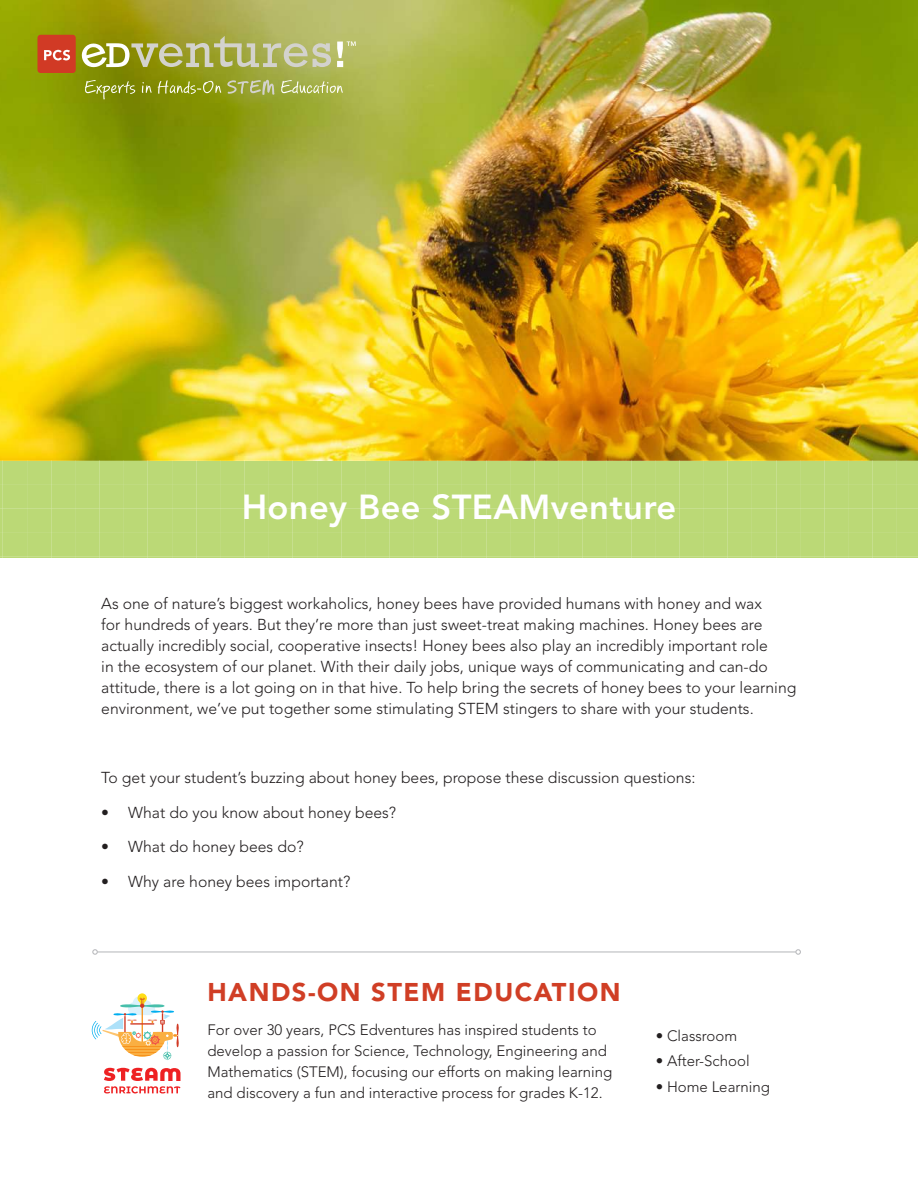
<style>
.page{position:relative;width:918px;height:1188px;background:#fff}
.page>*{position:absolute;margin:0;border:0;box-sizing:border-box;transform-origin:0 0}
.t1{font:800 34.5px "Avenir LT Std";letter-spacing:.01em;color:#fff}
.t2{font:900 25.5px "Avenir LT Std";letter-spacing:.06em;color:#d03e25}
.t3{font:300 15.75px/21px "Avenir LT Std";color:#231f20}
.t4{font:300 15px/21px "Avenir LT Std";color:#231f20}
</style>
<div class="page">
<div style="left:0;top:456px;width:918px;height:101px;background:#bbd976"></div>
<img style="left:0;top:0;width:918px;height:460px">
<hr style="left:27px;top:460px;width:1px;height:98px;background:#fff">
<hr style="left:75px;top:460px;width:1px;height:98px;background:#fff">
<hr style="left:123px;top:460px;width:1px;height:98px;background:#fff">
<hr style="left:172px;top:460px;width:1px;height:98px;background:#fff">
<hr style="left:220px;top:460px;width:1px;height:98px;background:#fff">
<hr style="left:268px;top:460px;width:1px;height:98px;background:#fff">
<hr style="left:317px;top:460px;width:1px;height:98px;background:#fff">
<hr style="left:365px;top:460px;width:1px;height:98px;background:#fff">
<hr style="left:413px;top:460px;width:1px;height:98px;background:#fff">
<hr style="left:461px;top:460px;width:1px;height:98px;background:#fff">
<hr style="left:510px;top:460px;width:1px;height:98px;background:#fff">
<hr style="left:558px;top:460px;width:1px;height:98px;background:#fff">
<hr style="left:606px;top:460px;width:1px;height:98px;background:#fff">
<hr style="left:655px;top:460px;width:1px;height:98px;background:#fff">
<hr style="left:703px;top:460px;width:1px;height:98px;background:#fff">
<hr style="left:751px;top:460px;width:1px;height:98px;background:#fff">
<hr style="left:800px;top:460px;width:1px;height:98px;background:#fff">
<hr style="left:848px;top:460px;width:1px;height:98px;background:#fff">
<hr style="left:896px;top:460px;width:1px;height:98px;background:#fff">
<hr style="left:0;top:484px;width:918px;height:1px;background:#fff">
<hr style="left:0;top:532px;width:918px;height:1px;background:#fff">
<hr style="left:3px;top:460px;width:1px;height:98px;background:#fff">
<hr style="left:51px;top:460px;width:1px;height:98px;background:#fff">
<hr style="left:99px;top:460px;width:1px;height:98px;background:#fff">
<hr style="left:148px;top:460px;width:1px;height:98px;background:#fff">
<hr style="left:196px;top:460px;width:1px;height:98px;background:#fff">
<hr style="left:244px;top:460px;width:1px;height:98px;background:#fff">
<hr style="left:292px;top:460px;width:1px;height:98px;background:#fff">
<hr style="left:341px;top:460px;width:1px;height:98px;background:#fff">
<hr style="left:389px;top:460px;width:1px;height:98px;background:#fff">
<hr style="left:437px;top:460px;width:1px;height:98px;background:#fff">
<hr style="left:486px;top:460px;width:1px;height:98px;background:#fff">
<hr style="left:534px;top:460px;width:1px;height:98px;background:#fff">
<hr style="left:582px;top:460px;width:1px;height:98px;background:#fff">
<hr style="left:631px;top:460px;width:1px;height:98px;background:#fff">
<hr style="left:679px;top:460px;width:1px;height:98px;background:#fff">
<hr style="left:727px;top:460px;width:1px;height:98px;background:#fff">
<hr style="left:776px;top:460px;width:1px;height:98px;background:#fff">
<hr style="left:824px;top:460px;width:1px;height:98px;background:#fff">
<hr style="left:872px;top:460px;width:1px;height:98px;background:#fff">
<hr style="left:0;top:460px;width:918px;height:1px;background:#fff">
<hr style="left:0;top:508px;width:918px;height:1px;background:#fff">
<svg style="left:81px;top:36px;width:250px;height:32px;background:#b1b366"></svg>
<div style="left:38px;top:35px;width:38px;height:38px;background:#d13a25;border-radius:3px"></div>
<svg style="left:44px;top:50px;width:26px;height:10px"></svg>
<svg style="left:337px;top:41px;width:19px;height:26px"></svg>
<svg style="left:85px;top:80px;width:50px;height:20px"></svg>
<svg style="left:142px;top:82px;width:10px;height:11px"></svg>
<svg style="left:158px;top:80px;width:63px;height:14px"></svg>
<svg style="left:227px;top:80px;width:47px;height:15px"></svg>
<svg style="left:281px;top:80px;width:62px;height:14px"></svg>
<hr style="left:97px;top:951px;width:699px;height:2px;background:#bcbdc0">
<svg style="left:92px;top:949px;width:6px;height:6px"></svg>
<svg style="left:795px;top:949px;width:6px;height:6px"></svg>
<svg style="left:92px;top:993px;width:87px;height:67px"></svg>
<svg style="left:104px;top:1068px;width:77px;height:26px"></svg>
<h1 class="t1" style="left:242px;top:486px;width:436px">Honey Bee STEAMventure</h1>
<p class="t3" style="left:101px;top:593px;width:697px">As one of nature’s biggest workaholics, honey bees have provided humans with honey and wax<br>for hundreds of years. But they’re more than just sweet-treat making machines. Honey bees are actually incredibly social, cooperative insects! Honey bees also play an incredibly important role<br>in the ecosystem of our planet. With their daily jobs, unique ways of communicating and can-do attitude, there is a lot going on in that hive. To help bring the secrets of honey bees to your learning environment, we’ve put together some stimulating STEM stingers to share with your students.</p>
<p class="t3" style="left:101px;top:767px;width:596px">To get your student’s buzzing about honey bees, propose these discussion questions:</p>
<p class="t3" style="left:101px;top:802px;width:296px">• What do you know about honey bees?</p>
<p class="t3" style="left:101px;top:836px;width:204px">• What do honey bees do?</p>
<p class="t3" style="left:101px;top:871px;width:251px">• Why are honey bees important?</p>
<h2 class="t2" style="left:207px;top:976px;width:415px">HANDS-ON STEM EDUCATION</h2>
<p class="t4" style="left:207px;top:1020px;width:406px">For over 30 years, PCS Edventures has inspired students to develop a passion for Science, Technology, Engineering and Mathematics (STEM), focusing our efforts on making learning and discovery a fun and interactive process for grades K-12.</p>
<p class="t4" style="left:656px;top:1025px;width:83px">• Classroom</p>
<p class="t4" style="left:656px;top:1050px;width:95px">• After-School</p>
<p class="t4" style="left:656px;top:1076px;width:116px">• Home Learning</p>
</div>
